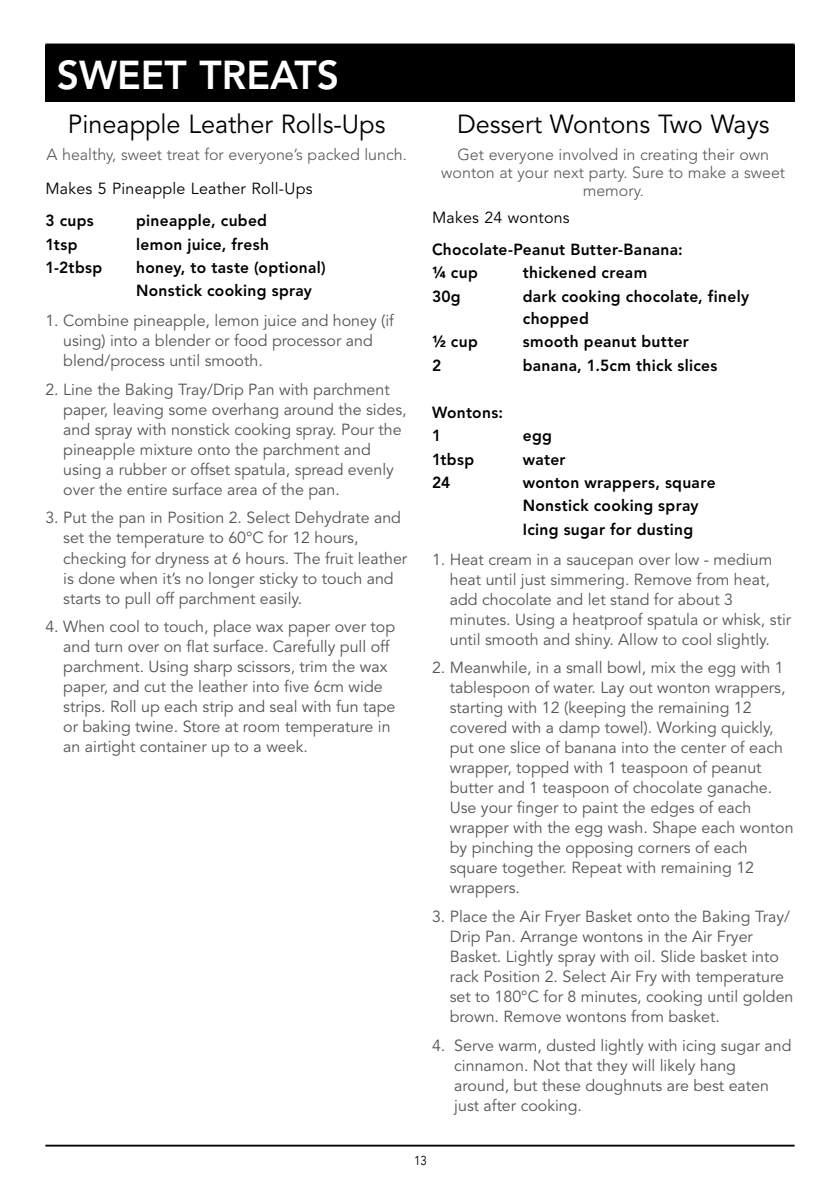
<style>
.page{position:relative;width:840px;height:1191px;background:#fff}
.page>*{position:absolute;margin:0;border:0;box-sizing:border-box;transform-origin:0 0}
.t1{font:800 40px "Avenir LT Std";color:#fff}
.t2{font:26px "Avenir LT Std";color:#000}
.t3{font:16px/20px "Avenir LT Std";color:#545555}
.t4{font:800 16px/23.4px "Avenir LT Std";letter-spacing:.02em;color:#000}
.t5{font:300 16px/18px "Avenir LT Std";color:#545555;text-align:center}
.t6{font:16px "Avenir LT Std";letter-spacing:.015em;color:#000}
.t7{font:12.8px "Avenir LT Std";color:#000;scale:.9 1}
</style>
<div class="page">
<hr style="left:45px;top:44px;width:749px;height:1px;background:#000">
<hr style="left:45px;top:1144px;width:749px;height:2px;background:#000">
<div style="left:45px;top:45px;width:749px;height:57px;background:#000"></div>
<h1 class="t1" style="left:57px;top:51px;width:284px">SWEET TREATS</h1>
<h2 class="t2" style="left:68px;top:109px;width:319px">Pineapple Leather Rolls-Ups</h2>
<p class="t5" style="left:47px;top:145px;width:361px">A healthy, sweet treat for everyone’s packed lunch.</p>
<p class="t6" style="left:45px;top:179px;width:268px">Makes 5 Pineapple Leather Roll-Ups</p>
<p class="t4" style="left:45px;top:209px;width:50px">3 cups</p>
<p class="t4" style="left:136px;top:209px;width:132px">pineapple, cubed</p>
<p class="t4" style="left:45px;top:232px;width:34px">1tsp</p>
<p class="t4" style="left:136px;top:232px;width:134px">lemon juice, fresh</p>
<p class="t4" style="left:45px;top:256px;width:58px">1-2tbsp</p>
<p class="t4" style="left:136px;top:256px;width:191px">honey, to taste (optional)<br>Nonstick cooking spray</p>
<p class="t3" style="left:63px;top:311px;width:332px;text-indent:-18px">1. Combine pineapple, lemon juice and honey (if using) into a blender or food processor and blend/process until smooth.</p>
<p class="t3" style="left:63px;top:380px;width:345px;text-indent:-18px">2. Line the Baking Tray/Drip Pan with parchment paper, leaving some overhang around the sides, and spray with nonstick cooking spray. Pour the pineapple mixture onto the parchment and using a rubber or offset spatula, spread evenly over the entire surface area of the pan.</p>
<p class="t3" style="left:63px;top:508px;width:345px;text-indent:-18px">3. Put the pan in Position 2. Select Dehydrate and set the temperature to 60°C for 12 hours, checking for dryness at 6 hours. The fruit leather is done when it’s no longer sticky to touch and starts to pull off parchment easily.</p>
<p class="t3" style="left:63px;top:617px;width:333px;text-indent:-18px">4. When cool to touch, place wax paper over top and turn over on flat surface. Carefully pull off parchment. Using sharp scissors, trim the wax paper, and cut the leather into five 6cm wide strips. Roll up each strip and seal with fun tape or baking twine. Store at room temperature in an airtight container up to a week.</p>
<h2 class="t2" style="left:456px;top:109px;width:314px">Dessert Wontons Two Ways</h2>
<p class="t5" style="left:441px;top:145px;width:345px">Get everyone involved in creating their own wonton at your next party. Sure to make a sweet memory.</p>
<p class="t6" style="left:432px;top:208px;width:139px">Makes 24 wontons</p>
<p class="t4" style="left:432px;top:238px;width:252px">Chocolate-Peanut Butter-Banana:<br>1/4 cup</p>
<p class="t4" style="left:522px;top:261px;width:126px">thickened cream</p>
<p class="t4" style="left:432px;top:284px;width:30px">30g</p>
<p class="t4" style="left:522px;top:285px;width:228px;line-height:22px">dark cooking chocolate, finely chopped</p>
<p class="t4" style="left:432px;top:330px;width:47px">1/2 cup</p>
<p class="t4" style="left:522px;top:330px;width:167px">smooth peanut butter</p>
<p class="t4" style="left:432px;top:353px;width:11px">2</p>
<p class="t4" style="left:522px;top:353px;width:196px">banana, 1.5cm thick slices</p>
<p class="t4" style="left:432px;top:400px;width:72px">Wontons:<br>1</p>
<p class="t4" style="left:522px;top:424px;width:31px">egg</p>
<p class="t4" style="left:432px;top:447px;width:44px">1tbsp</p>
<p class="t4" style="left:522px;top:447px;width:44px">water</p>
<p class="t4" style="left:432px;top:471px;width:20px">24</p>
<p class="t4" style="left:522px;top:471px;width:194px">wonton wrappers, square<br>Nonstick cooking spray<br>Icing sugar for dusting</p>
<p class="t3" style="left:449px;top:550px;width:342px;text-indent:-18px">1. Heat cream in a saucepan over low - medium heat until just simmering. Remove from heat, add chocolate and let stand for about 3 minutes. Using a heatproof spatula or whisk, stir until smooth and shiny. Allow to cool slightly.</p>
<p class="t3" style="left:449px;top:658px;width:345px;text-indent:-18px">2. Meanwhile, in a small bowl, mix the egg with 1 tablespoon of water. Lay out wonton wrappers, starting with 12 (keeping the remaining 12 covered with a damp towel). Working quickly, put one slice of banana into the center of each wrapper, topped with 1 teaspoon of peanut butter and 1 teaspoon of chocolate ganache.<br>Use your finger to paint the edges of each wrapper with the egg wash. Shape each wonton by pinching the opposing corners of each square together. Repeat with remaining 12 wrappers.</p>
<p class="t3" style="left:449px;top:907px;width:345px;text-indent:-18px">3. Place the Air Fryer Basket onto the Baking Tray/ Drip Pan. Arrange wontons in the Air Fryer Basket. Lightly spray with oil. Slide basket into rack Position 2. Select Air Fry with temperature set to 180°C for 8 minutes, cooking until golden brown. Remove wontons from basket.</p>
<p class="t3" style="left:454px;top:1035px;width:338px;text-indent:-22px">4. Serve warm, dusted lightly with icing sugar and cinnamon. Not that they will likely hang around, but these doughnuts are best eaten just after cooking.</p>
<p class="t7" style="left:414px;top:1153px;width:16px">13</p>
</div>
